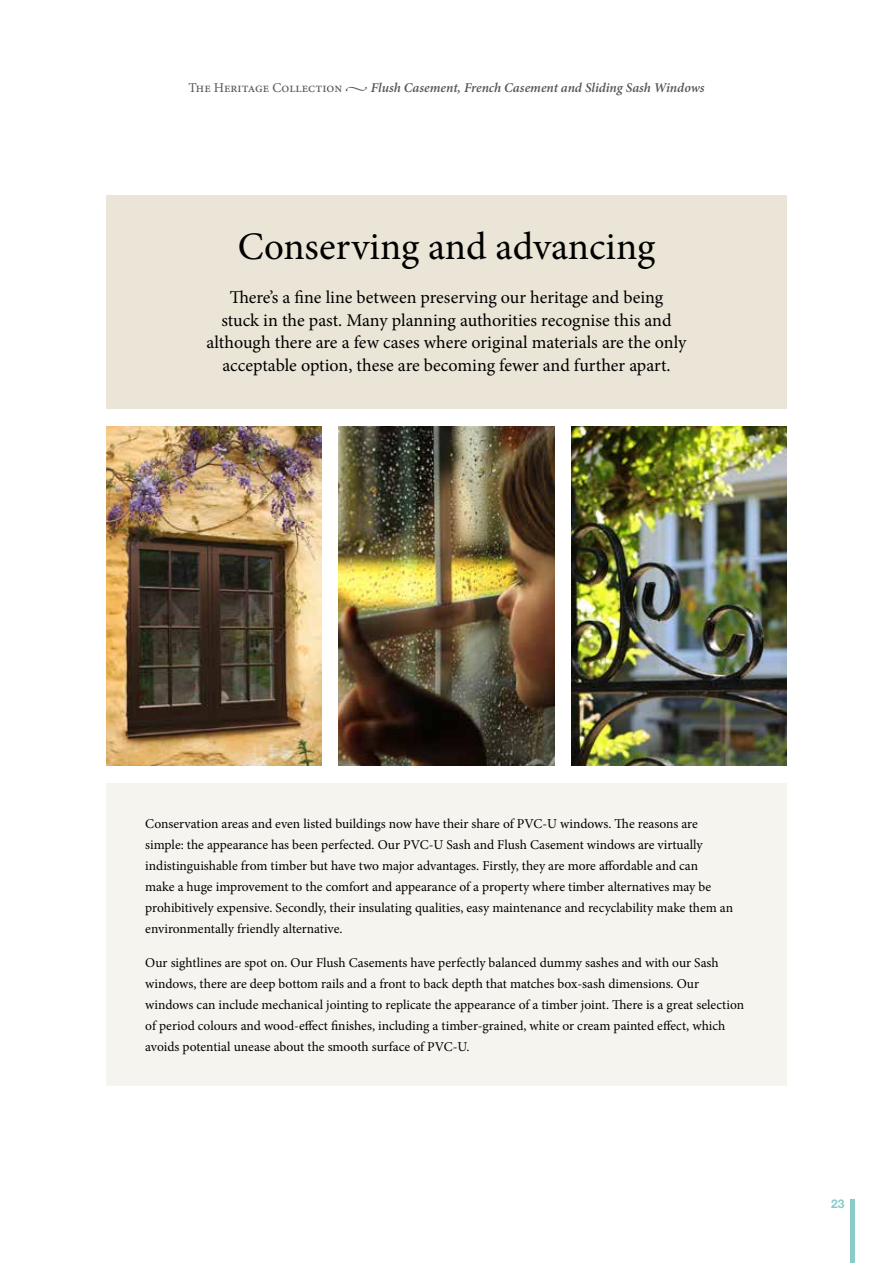
<style>
.page{position:relative;width:893px;height:1263px;background:#fff}
.page>*{position:absolute;margin:0;border:0;box-sizing:border-box;transform-origin:0 0}
.t1{font:39px "Minion Pro";letter-spacing:.005em;color:#000}
.t2{font:18px/22.5px "Minion Pro";color:#000;text-align:center}
.t3{font:13.5px/21px "Minion Pro";color:#000}
.t4{font:italic 600 13.5px "Minion Pro";letter-spacing:-.005em;color:#575656}
.t5{font:700 12px "Helvetica Neue";color:#88ccc7}
.s1{font-weight:400;font-style:normal}
</style>
<div class="page">
<div style="left:106px;top:783px;width:681px;height:302px;background:#f6f4ee"></div>
<div style="left:106px;top:195px;width:681px;height:214px;background:#eae5d6"></div>
<img style="left:106px;top:427px;width:216px;height:338px">
<img style="left:339px;top:427px;width:215px;height:338px">
<div style="left:850px;top:1199px;width:5px;height:64px;background:#88ccc7"></div>
<img style="left:571px;top:427px;width:216px;height:338px">
<p class="t4" style="left:188px;top:79px;width:518px"><span class="s1">The Heritage Collection •</span> Flush Casement, French Casement and Sliding Sash Windows</p>
<h1 class="t1" style="left:238px;top:220px;width:419px">Conserving and advancing</h1>
<p class="t2" style="left:207px;top:286px;width:481px">There’s a fine line between preserving our heritage and being<br>stuck in the past. Many planning authorities recognise this and although there are a few cases where original materials are the only acceptable option, these are becoming fewer and further apart.</p>
<p class="t3" style="left:145px;top:813px;width:589px">Conservation areas and even listed buildings now have their share of PVC-U windows. The reasons are simple: the appearance has been perfected. Our PVC-U Sash and Flush Casement windows are virtually indistinguishable from timber but have two major advantages. Firstly, they are more affordable and can<br>make a huge improvement to the comfort and appearance of a property where timber alternatives may be prohibitively expensive. Secondly, their insulating qualities, easy maintenance and recyclability make them an environmentally friendly alternative.</p>
<p class="t3" style="left:145px;top:952px;width:600px">Our sightlines are spot on. Our Flush Casements have perfectly balanced dummy sashes and with our Sash windows, there are deep bottom rails and a front to back depth that matches box-sash dimensions. Our windows can include mechanical jointing to replicate the appearance of a timber joint. There is a great selection of period colours and wood-effect finishes, including a timber-grained, white or cream painted effect, which avoids potential unease about the smooth surface of PVC-U.</p>
<p class="t5" style="left:831px;top:1194px;width:15px">23</p>
</div>
